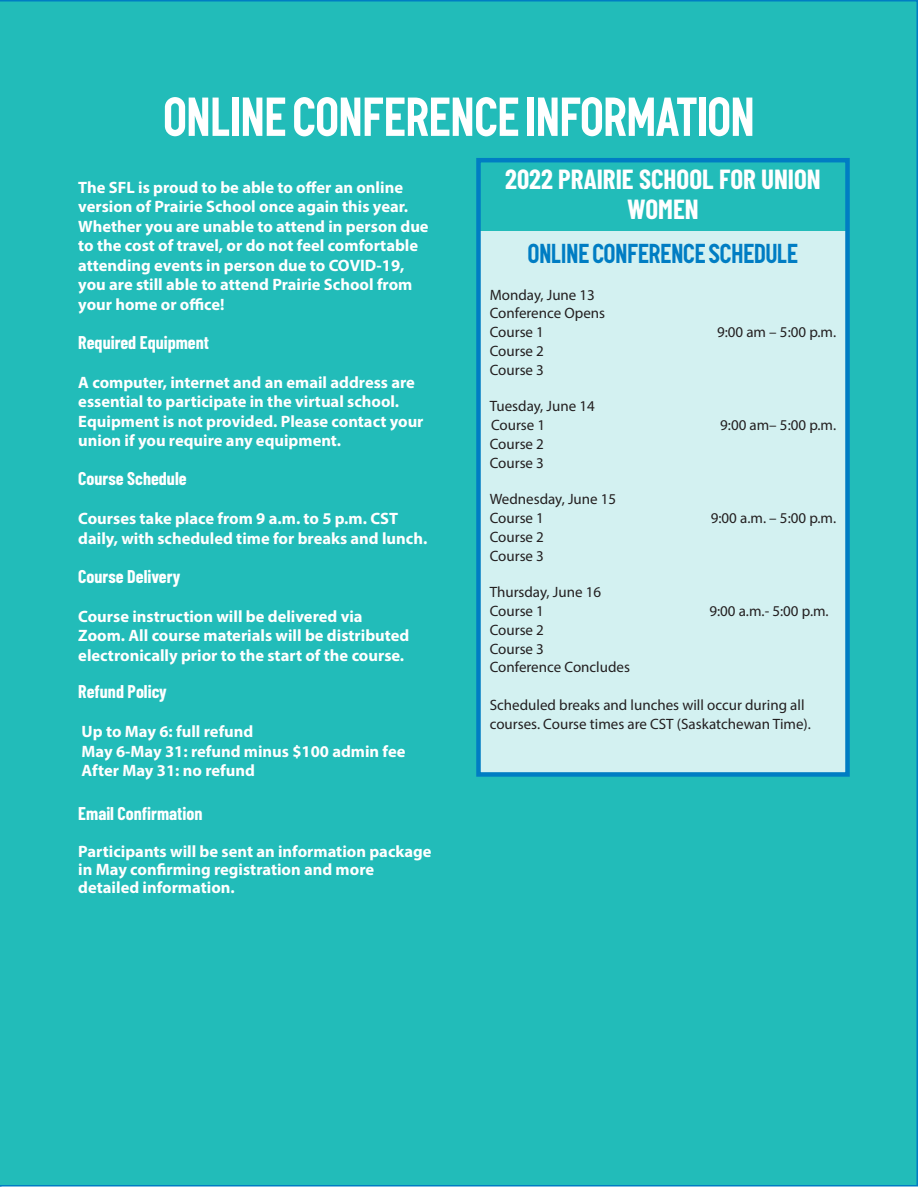
<style>
.page{position:relative;width:918px;height:1188px;background:#fff}
.page>*{position:absolute;margin:0;border:0;box-sizing:border-box;transform-origin:0 0}
.main_head{font:700 54px "Graph";color:#fff;scale:.95 1}
.session{font:700 27px/30px "Barlow Condensed";color:#fff;text-align:center}
.session-2{font:700 27px "Graph";color:#007dc3;scale:.95 1}
.text_no_sp{font:700 18px "Barlow Condensed";color:#fff}
.text_for_form_color{font:700 18px "Barlow Condensed";color:#fff}
.text_no_sp-2{font:700 16.5px/19.5px "Myriad Pro";color:#fff}
.text_for_form_color-2{font:700 16.5px/18px "Myriad Pro";color:#fff}
.text_for_form_indent{font:15px/18.8px "Myriad Pro";color:#231f20}
.text_form_sub_indent{font:15px "Myriad Pro";color:#231f20}
</style>
<div class="page">
<div style="left:0;top:0;width:918px;height:1186px;background:#22bcb9"></div>
<div style="left:477px;top:231px;width:369px;height:544px;background:#d3f1f1"></div>
<div style="left:477px;top:159px;width:369px;height:72px;background:#22bcb9"></div>
<div style="left:476px;top:775px;width:369px;height:18px;background:#22bcb9"></div>
<div style="left:476px;top:158px;width:374px;height:619px;border:4px solid #007dc3"></div>
<p class="main_head" style="left:163px;top:86px;width:624px">ONLINE CONFERENCE INFORMATION</p>
<p class="session" style="left:505px;top:163px;width:317px">2022 PRAIRIE SCHOOL FOR UNION<br>WOMEN</p>
<p class="session-2" style="left:528px;top:238px;width:286px">ONLINE CONFERENCE SCHEDULE</p>
<p class="text_for_form_indent" style="left:490px;top:285px;width:107px">Monday, June 13</p>
<p class="text_for_form_indent" style="left:490px;top:304px;width:117px">Conference Opens</p>
<p class="text_for_form_indent" style="left:490px;top:323px;width:56px">Course 1</p>
<p class="text_for_form_indent" style="left:717px;top:323px;width:121px">9:00 am – 5:00 p.m.</p>
<p class="text_for_form_indent" style="left:490px;top:341px;width:56px">Course 2</p>
<p class="text_for_form_indent" style="left:490px;top:360px;width:56px">Course 3</p>
<p class="text_form_sub_indent" style="left:490px;top:397px;width:107px">Tuesday, June 14</p>
<p class="text_for_form_indent" style="left:491px;top:416px;width:56px">Course 1</p>
<p class="text_for_form_indent" style="left:720px;top:416px;width:118px">9:00 am– 5:00 p.m.</p>
<p class="text_for_form_indent" style="left:490px;top:434px;width:56px">Course 2</p>
<p class="text_for_form_indent" style="left:490px;top:453px;width:56px">Course 3</p>
<p class="text_form_sub_indent" style="left:490px;top:490px;width:128px">Wednesday, June 15</p>
<p class="text_for_form_indent" style="left:490px;top:509px;width:56px">Course 1</p>
<p class="text_for_form_indent" style="left:711px;top:509px;width:127px">9:00 a.m. – 5:00 p.m.</p>
<p class="text_for_form_indent" style="left:490px;top:527px;width:56px">Course 2</p>
<p class="text_for_form_indent" style="left:490px;top:546px;width:56px">Course 3</p>
<p class="text_form_sub_indent" style="left:490px;top:583px;width:113px">Thursday, June 16</p>
<p class="text_for_form_indent" style="left:490px;top:602px;width:56px">Course 1</p>
<p class="text_for_form_indent" style="left:709px;top:602px;width:121px">9:00 a.m.- 5:00 p.m.</p>
<p class="text_for_form_indent" style="left:490px;top:620px;width:56px">Course 2</p>
<p class="text_for_form_indent" style="left:490px;top:639px;width:56px">Course 3</p>
<p class="text_for_form_indent" style="left:490px;top:658px;width:142px">Conference Concludes</p>
<p class="text_for_form_indent" style="left:490px;top:695px;width:323px">Scheduled breaks and lunches will occur during all courses. Course times are CST (Saskatchewan Time).</p>
<p class="text_no_sp-2" style="left:78px;top:177px;width:352px">The SFL is proud to be able to offer an online version of Prairie School once again this year.<br>Whether you are unable to attend in person due to the cost of travel, or do not feel comfortable attending events in person due to COVID-19, you are still able to attend Prairie School from your home or office!</p>
<p class="text_no_sp" style="left:78px;top:330px;width:132px">Required Equipment</p>
<p class="text_no_sp-2" style="left:78px;top:372px;width:347px">A computer, internet and an email address are essential to participate in the virtual school.<br>Equipment is not provided. Please contact your union if you require any equipment.</p>
<p class="text_no_sp" style="left:78px;top:466px;width:110px">Course Schedule</p>
<p class="text_no_sp-2" style="left:78px;top:509px;width:351px">Courses take place from 9 a.m. to 5 p.m. CST daily, with scheduled time for breaks and lunch.</p>
<p class="text_no_sp" style="left:78px;top:564px;width:104px">Course Delivery</p>
<p class="text_no_sp-2" style="left:78px;top:606px;width:333px">Course instruction will be delivered via<br>Zoom. All course materials will be distributed electronically prior to the start of the course.</p>
<p class="text_for_form_color" style="left:78px;top:679px;width:90px">Refund Policy</p>
<p class="text_for_form_color-2" style="left:82px;top:722px;width:173px">Up to May 6: full refund</p>
<p class="text_for_form_color-2" style="left:82px;top:742px;width:325px">May 6-May 31: refund minus $100 admin fee</p>
<p class="text_for_form_color-2" style="left:82px;top:761px;width:175px">After May 31: no refund</p>
<p class="text_no_sp" style="left:78px;top:801px;width:126px">Email Confirmation</p>
<p class="text_for_form_color-2" style="left:78px;top:842px;width:355px">Participants will be sent an information package in May confirming registration and more detailed information.</p>
</div>
